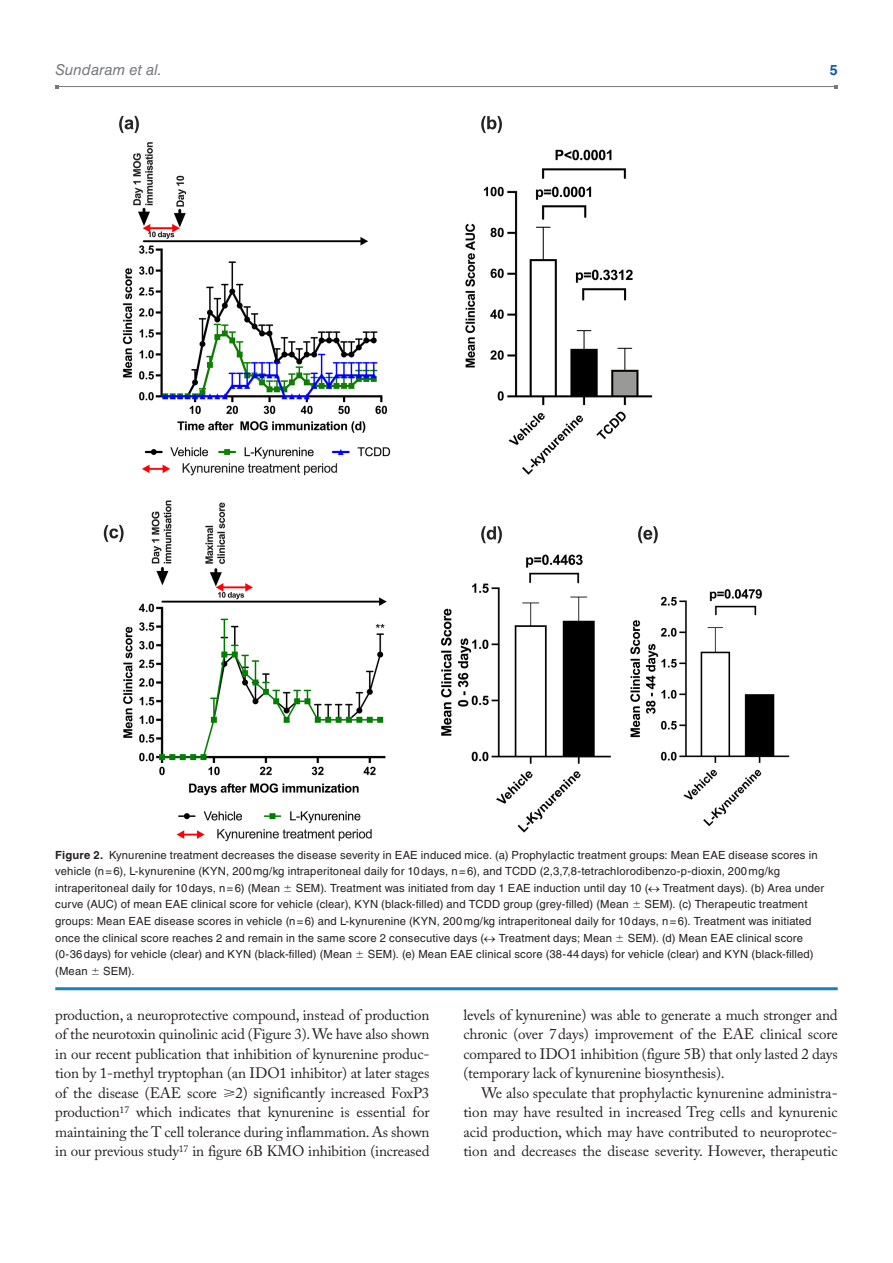
<style>
.page{position:relative;width:893px;height:1263px;background:#fff}
.page>*{position:absolute;margin:0;border:0;box-sizing:border-box;transform-origin:0 0}
.t1{font:15px/19.5px "Adobe Caslon Pro";letter-spacing:-.01em;color:#231f20;text-align:justify}
.t2{font:italic 15px "Helvetica LT Std";color:#76787b}
.t3{font:700 14.25px "Helvetica LT Std";color:#1055a4}
.t4{font:11.25px/16.5px "Helvetica LT Std";letter-spacing:.015em;color:#231f20}
.s1{font-weight:700}
</style>
<div class="page">
<hr style="left:57px;top:86px;width:779px;height:1px;background:#76787b">
<hr style="left:55px;top:987px;width:783px;height:3px;background:#1582c5">
<img style="left:103px;top:115px;width:687px;height:727px">
<h1 class="t2" style="left:55px;top:61px;width:108px">Sundaram et al.</h1>
<p class="t3" style="left:830px;top:61px;width:9px">5</p>
<p class="t4" style="left:55px;top:847px;width:764px"><span class="s1">Figure 2.</span> Kynurenine treatment decreases the disease severity in EAE induced mice. (a) Prophylactic treatment groups: Mean EAE disease scores in vehicle (n=6), L-kynurenine (KYN, 200mg/kg intraperitoneal daily for 10days, n=6), and TCDD (2,3,7,8-tetrachlorodibenzo-p-dioxin, 200mg/kg intraperitoneal daily for 10days, n=6) (Mean</p>
<p class="t4" style="left:55px;top:880px;width:771px;text-indent:241px">SEM). Treatment was initiated from day 1 EAE induction until day 10 (↔ Treatment days). (b) Area under curve (AUC) of mean EAE clinical score for vehicle (clear), KYN (black-filled) and TCDD group (grey-filled) (Mean</p>
<p class="t4" style="left:55px;top:896px;width:758px;text-indent:589px">SEM). (c) Therapeutic treatment groups: Mean EAE disease scores in vehicle (n=6) and L-kynurenine (KYN, 200mg/kg intraperitoneal daily for 10days, n=6). Treatment was initiated once the clinical score reaches 2 and remain in the same score 2 consecutive days (↔ Treatment days; Mean</p>
<p class="t4" style="left:628px;top:929px;width:177px">SEM). (d) Mean EAE clinical score</p>
<p class="t4" style="left:55px;top:946px;width:298px">(0-36days) for vehicle (clear) and KYN (black-filled) (Mean</p>
<p class="t4" style="left:368px;top:946px;width:447px">SEM). (e) Mean EAE clinical score (38-44days) for vehicle (clear) and KYN (black-filled)</p>
<p class="t4" style="left:55px;top:962px;width:34px">(Mean</p>
<p class="t4" style="left:103px;top:962px;width:33px">SEM).</p>
<p class="t1" style="left:55px;top:1004px;width:376px">production, a neuroprotective compound, instead of production of the neurotoxin quinolinic acid (Figure 3). We have also shown in our recent publication that inhibition of kynurenine produc&shy;tion by 1-methyl tryptophan (an IDO1 inhibitor) at later stages of the disease (EAE score ⩾2) significantly increased FoxP3 production<sup>17</sup> which indicates that kynurenine is essential for maintaining the T cell tolerance during inflammation. As shown in our previous study<sup>17</sup> in figure 6B KMO inhibition (increased</p>
<h1 class="t1" style="left:463px;top:1004px;width:376px">levels of kynurenine) was able to generate a much stronger and chronic (over 7days) improvement of the EAE clinical score compared to IDO1 inhibition (figure 5B) that only lasted 2 days (temporary lack of kynurenine biosynthesis).</h1>
<p class="t1" style="left:463px;top:1082px;width:376px;text-indent:18px">We also speculate that prophylactic kynurenine administra&shy;tion may have resulted in increased Treg cells and kynurenic acid production, which may have contributed to neuroprotec&shy;tion and decreases the disease severity. However, therapeutic</p>
</div>
